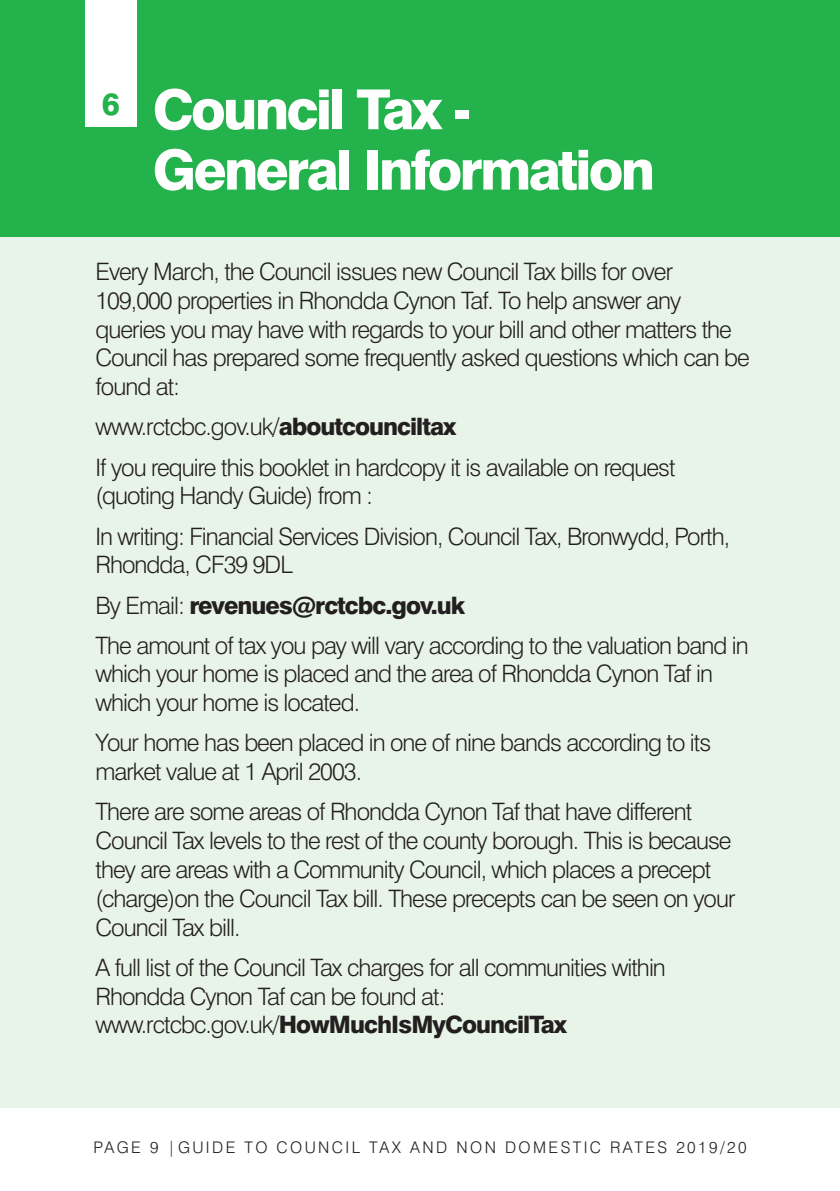
<style>
.page{position:relative;width:840px;height:1191px;background:#fff}
.page>*{position:absolute;margin:0;border:0;box-sizing:border-box;transform-origin:0 0}
.t1{font:800 55.2px/60.4px "Swiss 721 BT";letter-spacing:-.05em;color:#fff}
.t2{font:300 24px/28.8px "Swiss 721 BT";letter-spacing:-.04em;color:#231f20}
.t3{font:300 16px "Swiss 721 BT";letter-spacing:.15em;color:#231f20}
.s1{font-weight:800}
</style>
<div class="page">
<div style="left:0;top:0;width:839px;height:1108px;background:#e9f4e8"></div>
<div style="left:0;top:0;width:839px;height:237px;background:#23b24b"></div>
<div style="left:85px;top:0;width:51px;height:127px;background:#fff"></div>
<h1 class="t1" style="left:152px;top:85px;width:503px;text-indent:-51px"><sup>6</sup> Council Tax -<br>General Information</h1>
<p class="t2" style="left:95px;top:259px;width:655px">Every March, the Council issues new Council Tax bills for over 109,000 properties in Rhondda Cynon Taf. To help answer any queries you may have with regards to your bill and other matters the Council has prepared some frequently asked questions which can be found at:</p>
<p class="t2" style="left:95px;top:409px;width:581px;line-height:40.2px">www.rctcbc.gov.uk/<span class="s1">aboutcounciltax<br></span>If you require this booklet in hardcopy it is available on request</p>
<p class="t2" style="left:95px;top:478px;width:635px;line-height:40.2px">(quoting Handy Guide) from :<br>In writing: Financial Services Division, Council Tax, Bronwydd, Porth,</p>
<p class="t2" style="left:95px;top:547px;width:654px;line-height:40.2px">Rhondda, CF39 9DL<br>By Email: <span class="s1">revenues@rctcbc.gov.uk<br></span>The amount of tax you pay will vary according to the valuation band in</p>
<p class="t2" style="left:95px;top:662px;width:618px">which your home is placed and the area of Rhondda Cynon Taf in which your home is located.</p>
<p class="t2" style="left:95px;top:731px;width:617px">Your home has been placed in one of nine bands according to its market value at 1 April 2003.</p>
<p class="t2" style="left:95px;top:800px;width:641px">There are some areas of Rhondda Cynon Taf that have different Council Tax levels to the rest of the county borough. This is because they are areas with a Community Council, which places a precept (charge)on the Council Tax bill. These precepts can be seen on your Council Tax bill.</p>
<p class="t2" style="left:95px;top:955px;width:571px">A full list of the Council Tax charges for all communities within<br>Rhondda Cynon Taf can be found at: www.rctcbc.gov.uk/<span class="s1">HowMuchIsMyCouncilTax</span></p>
<p class="t3" style="left:93px;top:1141px;width:654px">PAGE 9 |GUIDE TO COUNCIL TAX AND NON DOMESTIC RATES 2019/20</p>
</div>
